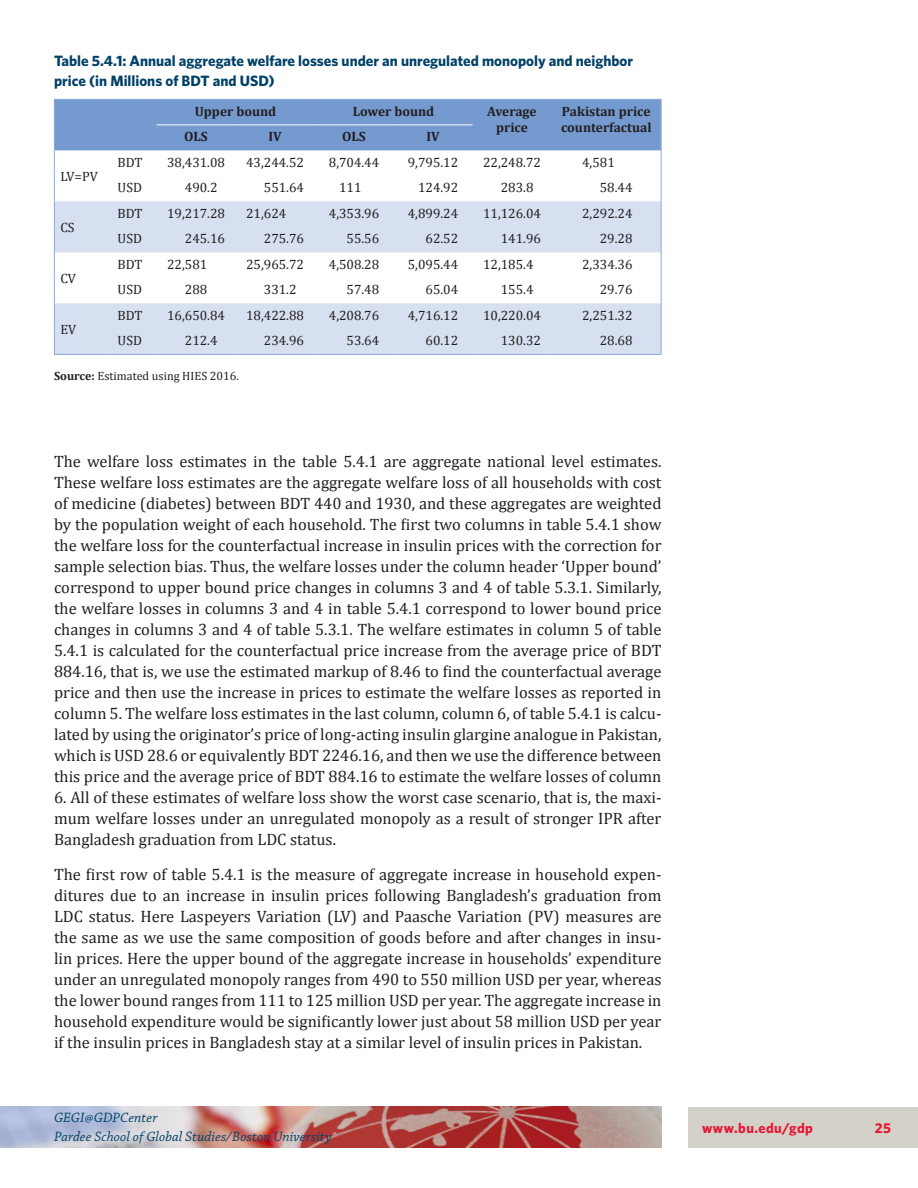
<style>
.page{position:relative;width:918px;height:1188px;background:#fff}
.page>*{position:absolute;margin:0;border:0;box-sizing:border-box;transform-origin:0 0}
.t1{font:16.5px/21px "Cambria";color:#231f20;text-align:justify}
.table_header{font:700 15px/20.2px "Whitney";color:#004167}
.t2{font:italic 14.25px/18.8px "Chaparral Pro";letter-spacing:.005em;color:#004167}
.t3{font:700 14.25px "Whitney";letter-spacing:.025em;color:#e51836}
.Table_body{font:13.5px "Cambria";color:#231f20}
.Table_Col_Head{font:700 13.5px/16.5px "Cambria";color:#231f20;text-align:center}
.footnote_or_source{font:12px "Cambria";color:#231f20}
.s1{font-weight:700}
</style>
<div class="page">
<img style="left:0;top:1107px;width:662px;height:40px">
<div style="left:688px;top:1107px;width:230px;height:40px;background:#d4d1c9"></div>
<hr style="left:54px;top:354px;width:58px;height:1px;background:#89a9d7">
<svg style="left:54px;top:99px;width:608px;height:255px"></svg>
<hr style="left:112px;top:354px;width:45px;height:1px;background:#89a9d7">
<hr style="left:157px;top:354px;width:79px;height:1px;background:#89a9d7">
<hr style="left:236px;top:354px;width:79px;height:1px;background:#89a9d7">
<hr style="left:315px;top:354px;width:79px;height:1px;background:#89a9d7">
<hr style="left:394px;top:354px;width:79px;height:1px;background:#89a9d7">
<hr style="left:473px;top:354px;width:79px;height:1px;background:#89a9d7">
<hr style="left:552px;top:354px;width:110px;height:1px;background:#89a9d7">
<hr style="left:157px;top:125px;width:79px;height:1px;background:#fff">
<hr style="left:236px;top:125px;width:79px;height:1px;background:#fff">
<hr style="left:315px;top:125px;width:79px;height:1px;background:#fff">
<hr style="left:394px;top:125px;width:79px;height:1px;background:#fff">
<p class="table_header" style="left:54px;top:50px;width:581px">Table 5.4.1: Annual aggregate welfare losses under an unregulated monopoly and neighbor price (in Millions of BDT and USD)</p>
<p class="Table_Col_Head" style="left:195px;top:103px;width:83px">Upper bound</p>
<p class="Table_Col_Head" style="left:353px;top:103px;width:83px">Lower bound</p>
<p class="Table_Col_Head" style="left:487px;top:103px;width:51px">Average price</p>
<p class="Table_Col_Head" style="left:561px;top:103px;width:92px;text-align:left">Pakistan price counterfactual</p>
<p class="Table_Col_Head" style="left:184px;top:128px;width:25px">OLS</p>
<p class="Table_Col_Head" style="left:268px;top:128px;width:15px">IV</p>
<p class="Table_Col_Head" style="left:342px;top:128px;width:25px">OLS</p>
<p class="Table_Col_Head" style="left:426px;top:128px;width:15px">IV</p>
<p class="Table_body" style="left:60px;top:169px;width:39px">LV=PV</p>
<p class="Table_body" style="left:118px;top:154px;width:27px">BDT</p>
<p class="Table_body" style="left:167px;top:154px;width:59px">38,431.08</p>
<p class="Table_body" style="left:246px;top:154px;width:59px">43,244.52</p>
<p class="Table_body" style="left:329px;top:154px;width:52px">8,704.44</p>
<p class="Table_body" style="left:408px;top:154px;width:52px">9,795.12</p>
<p class="Table_body" style="left:483px;top:154px;width:59px">22,248.72</p>
<p class="Table_body" style="left:582px;top:154px;width:34px">4,581</p>
<p class="Table_body" style="left:118px;top:180px;width:26px">USD</p>
<p class="Table_body" style="left:185px;top:180px;width:34px">490.2</p>
<p class="Table_body" style="left:264px;top:180px;width:42px">551.64</p>
<p class="Table_body" style="left:339px;top:180px;width:24px">111</p>
<p class="Table_body" style="left:418px;top:180px;width:42px">124.92</p>
<p class="Table_body" style="left:501px;top:180px;width:34px">283.8</p>
<p class="Table_body" style="left:600px;top:180px;width:34px">58.44</p>
<p class="Table_body" style="left:60px;top:220px;width:16px">CS</p>
<p class="Table_body" style="left:60px;top:271px;width:17px">CV</p>
<p class="Table_body" style="left:118px;top:205px;width:27px">BDT</p>
<p class="Table_body" style="left:167px;top:205px;width:59px">19,217.28</p>
<p class="Table_body" style="left:246px;top:205px;width:42px">21,624</p>
<p class="Table_body" style="left:329px;top:205px;width:52px">4,353.96</p>
<p class="Table_body" style="left:408px;top:205px;width:52px">4,899.24</p>
<p class="Table_body" style="left:483px;top:205px;width:59px">11,126.04</p>
<p class="Table_body" style="left:582px;top:205px;width:52px">2,292.24</p>
<p class="Table_body" style="left:118px;top:231px;width:26px">USD</p>
<p class="Table_body" style="left:185px;top:231px;width:42px">245.16</p>
<p class="Table_body" style="left:264px;top:231px;width:42px">275.76</p>
<p class="Table_body" style="left:347px;top:231px;width:34px">55.56</p>
<p class="Table_body" style="left:426px;top:231px;width:34px">62.52</p>
<p class="Table_body" style="left:501px;top:231px;width:42px">141.96</p>
<p class="Table_body" style="left:600px;top:231px;width:34px">29.28</p>
<p class="Table_body" style="left:118px;top:256px;width:27px">BDT</p>
<p class="Table_body" style="left:167px;top:256px;width:42px">22,581</p>
<p class="Table_body" style="left:246px;top:256px;width:59px">25,965.72</p>
<p class="Table_body" style="left:329px;top:256px;width:52px">4,508.28</p>
<p class="Table_body" style="left:408px;top:256px;width:52px">5,095.44</p>
<p class="Table_body" style="left:483px;top:256px;width:52px">12,185.4</p>
<p class="Table_body" style="left:582px;top:256px;width:52px">2,334.36</p>
<p class="Table_body" style="left:118px;top:282px;width:26px">USD</p>
<p class="Table_body" style="left:185px;top:282px;width:24px">288</p>
<p class="Table_body" style="left:264px;top:282px;width:34px">331.2</p>
<p class="Table_body" style="left:347px;top:282px;width:34px">57.48</p>
<p class="Table_body" style="left:426px;top:282px;width:34px">65.04</p>
<p class="Table_body" style="left:501px;top:282px;width:34px">155.4</p>
<p class="Table_body" style="left:600px;top:282px;width:34px">29.76</p>
<p class="Table_body" style="left:118px;top:307px;width:27px">BDT</p>
<p class="Table_body" style="left:167px;top:307px;width:59px">16,650.84</p>
<p class="Table_body" style="left:246px;top:307px;width:59px">18,422.88</p>
<p class="Table_body" style="left:329px;top:307px;width:52px">4,208.76</p>
<p class="Table_body" style="left:408px;top:307px;width:52px">4,716.12</p>
<p class="Table_body" style="left:483px;top:307px;width:59px">10,220.04</p>
<p class="Table_body" style="left:582px;top:307px;width:52px">2,251.32</p>
<p class="Table_body" style="left:118px;top:333px;width:26px">USD</p>
<p class="Table_body" style="left:185px;top:333px;width:34px">212.4</p>
<p class="Table_body" style="left:264px;top:333px;width:42px">234.96</p>
<p class="Table_body" style="left:347px;top:333px;width:34px">53.64</p>
<p class="Table_body" style="left:426px;top:333px;width:34px">60.12</p>
<p class="Table_body" style="left:501px;top:333px;width:42px">130.32</p>
<p class="Table_body" style="left:600px;top:333px;width:34px">28.68</p>
<p class="footnote_or_source" style="left:54px;top:369px;width:186px"><span class="s1">Source:</span> Estimated using HIES 2016.</p>
<p class="Table_body" style="left:60px;top:322px;width:17px">EV</p>
<p class="t1" style="left:54px;top:451px;width:609px">The welfare loss estimates in the table 5.4.1 are aggregate national level estimates.<br>These welfare loss estimates are the aggregate welfare loss of all households with cost of medicine (diabetes) between BDT 440 and 1930, and these aggregates are weighted by the population weight of each household. The first two columns in table 5.4.1 show the welfare loss for the counterfactual increase in insulin prices with the correction for sample selection bias. Thus, the welfare losses under the column header ‘Upper bound’ correspond to upper bound price changes in columns 3 and 4 of table 5.3.1. Similarly, the welfare losses in columns 3 and 4 in table 5.4.1 correspond to lower bound price changes in columns 3 and 4 of table 5.3.1. The welfare estimates in column 5 of table 5.4.1 is calculated for the counterfactual price increase from the average price of BDT 884.16, that is, we use the estimated markup of 8.46 to find the counterfactual average price and then use the increase in prices to estimate the welfare losses as reported in column 5. The welfare loss estimates in the last column, column 6, of table 5.4.1 is calcu&shy;lated by using the originator’s price of long-acting insulin glargine analogue in Pakistan, which is USD 28.6 or equivalently BDT 2246.16, and then we use the difference between this price and the average price of BDT 884.16 to estimate the welfare losses of column</p>
<p class="t1" style="left:54px;top:787px;width:609px">6. All of these estimates of welfare loss show the worst case scenario, that is, the maxi&shy;mum welfare losses under an unregulated monopoly as a result of stronger IPR after Bangladesh graduation from LDC status.</p>
<p class="t1" style="left:54px;top:864px;width:609px">The first row of table 5.4.1 is the measure of aggregate increase in household expen&shy;ditures due to an increase in insulin prices following Bangladesh’s graduation from LDC status. Here Laspeyers Variation (LV) and Paasche Variation (PV) measures are the same as we use the same composition of goods before and after changes in insu&shy;lin prices. Here the upper bound of the aggregate increase in households’ expenditure under an unregulated monopoly ranges from 490 to 550 million USD per year, whereas the lower bound ranges from 111 to 125 million USD per year. The aggregate increase in household expenditure would be significantly lower just about 58 million USD per year if the insulin prices in Bangladesh stay at a similar level of insulin prices in Pakistan.</p>
<p class="t2" style="left:54px;top:1109px;width:279px">GEGI@GDPCenter<br>Pardee School of Global Studies/Boston University</p>
<p class="t3" style="left:702px;top:1118px;width:113px">www.bu.edu/gdp</p>
<p class="t3" style="left:875px;top:1118px;width:18px">25</p>
</div>
